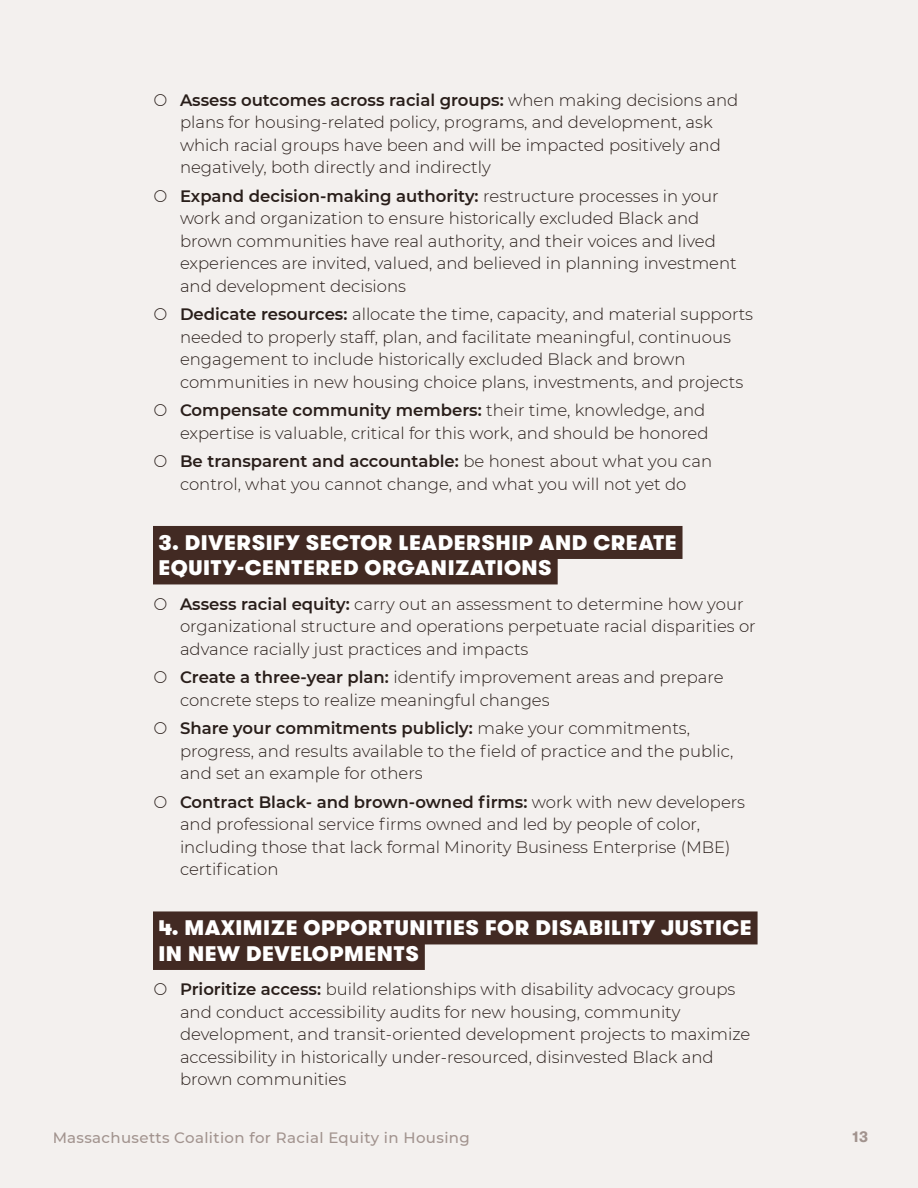
<style>
.page{position:relative;width:918px;height:1188px;background:#f3f0ee}
.page>*{position:absolute;margin:0;border:0;box-sizing:border-box;transform-origin:0 0}
.FC_Title{font:900 21px/25.5px "GT Walsheim";letter-spacing:.025em;color:#fff}
.t1{font:300 16.5px/22.5px "Montserrat";color:#291e1a}
.t2{font:500 15px "Montserrat";letter-spacing:.025em;color:#6b554e}
.t3{font:700 15px "GT Walsheim";color:#6b554e}
.s1{font-weight:600}
</style>
<div class="page">
<div style="left:153px;top:526px;width:530px;height:33px;background:#422a23"></div>
<div style="left:153px;top:551px;width:405px;height:33px;background:#422a23"></div>
<div style="left:153px;top:911px;width:605px;height:33px;background:#422a23"></div>
<div style="left:153px;top:937px;width:272px;height:33px;background:#422a23"></div>
<p class="t1" style="left:180px;top:88px;width:560px"><span class="s1">Assess outcomes across racial groups:</span> when making decisions and plans for housing-related policy, programs, and development, ask which racial groups have been and will be impacted positively and negatively, both directly and indirectly</p>
<p class="t1" style="left:180px;top:184px;width:558px"><span class="s1">Expand decision-making authority:</span> restructure processes in your work and organization to ensure historically excluded Black and brown communities have real authority, and their voices and lived experiences are invited, valued, and believed in planning investment and development decisions</p>
<p class="t1" style="left:180px;top:303px;width:575px"><span class="s1">Dedicate resources:</span> allocate the time, capacity, and material supports needed to properly staff, plan, and facilitate meaningful, continuous engagement to include historically excluded Black and brown communities in new housing choice plans, investments, and projects</p>
<p class="t1" style="left:180px;top:399px;width:530px"><span class="s1">Compensate community members:</span> their time, knowledge, and expertise is valuable, critical for this work, and should be honored</p>
<p class="t1" style="left:180px;top:450px;width:534px"><span class="s1">Be transparent and accountable:</span> be honest about what you can control, what you cannot change, and what you will not yet do</p>
<p class="FC_Title" style="left:158px;top:530px;width:520px">3. DIVERSIFY SECTOR LEADERSHIP AND CREATE<br>EQUITY-CENTERED ORGANIZATIONS</p>
<p class="t1" style="left:180px;top:592px;width:577px"><span class="s1">Assess racial equity:</span> carry out an assessment to determine how your organizational structure and operations perpetuate racial disparities or advance racially just practices and impacts</p>
<p class="t1" style="left:180px;top:666px;width:545px"><span class="s1">Create a three-year plan:</span> identify improvement areas and prepare concrete steps to realize meaningful changes</p>
<p class="t1" style="left:180px;top:717px;width:555px"><span class="s1">Share your commitments publicly:</span> make your commitments, progress, and results available to the field of practice and the public, and set an example for others</p>
<p class="t1" style="left:180px;top:790px;width:567px"><span class="s1">Contract Black- and brown-owned firms:</span> work with new developers and professional service firms owned and led by people of color, including those that lack formal Minority Business Enterprise (MBE) certification</p>
<p class="FC_Title" style="left:158px;top:915px;width:595px">4. MAXIMIZE OPPORTUNITIES FOR DISABILITY JUSTICE<br>IN NEW DEVELOPMENTS</p>
<p class="t1" style="left:180px;top:978px;width:572px"><span class="s1">Prioritize access:</span> build relationships with disability advocacy groups and conduct accessibility audits for new housing, community development, and transit-oriented development projects to maximize accessibility in historically under-resourced, disinvested Black and brown communities</p>
<p class="t2" style="left:52px;top:1127px;width:419px">Massachusetts Coalition for Racial Equity in Housing</p>
<p class="t3" style="left:852px;top:1129px;width:17px">13</p>
</div>
